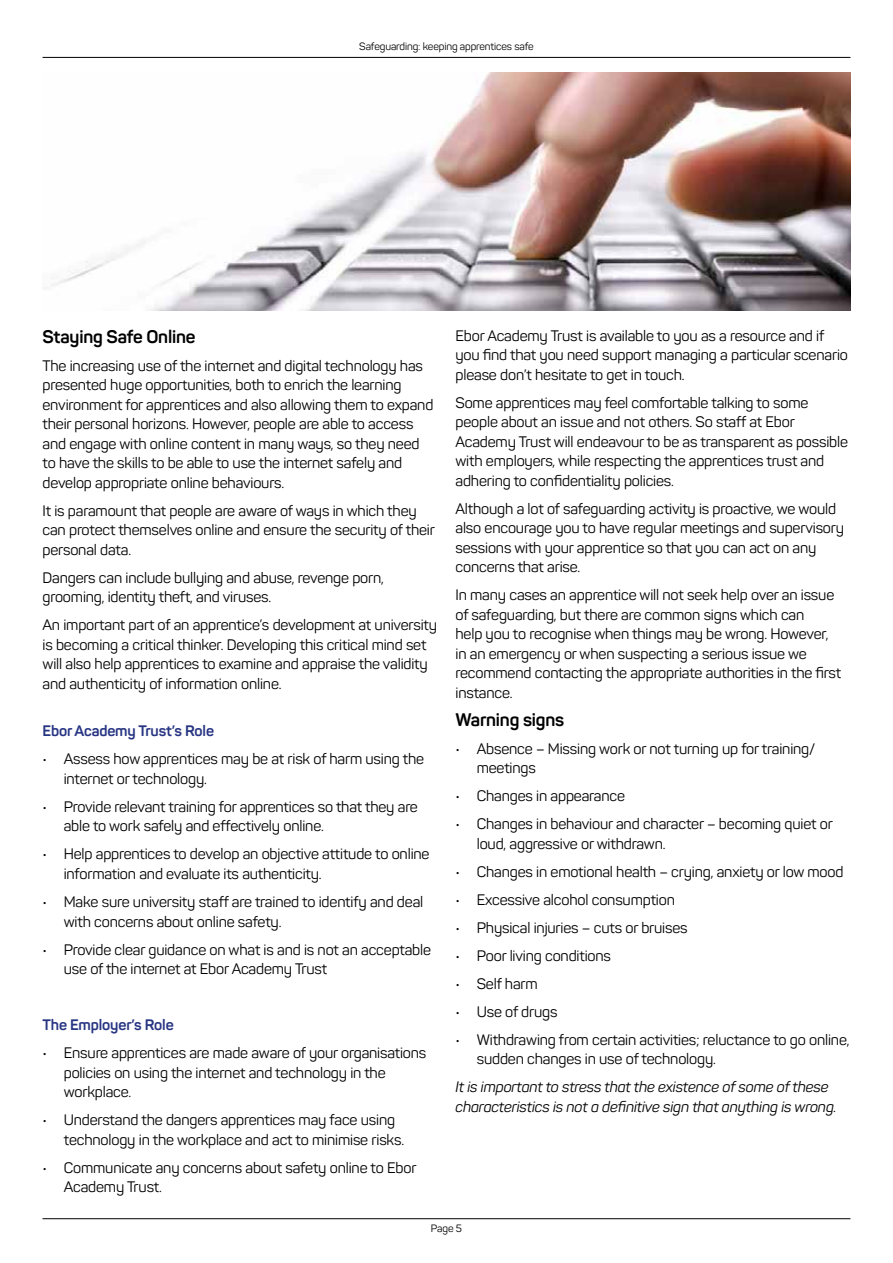
<style>
.page{position:relative;width:893px;height:1263px;background:#fff}
.page>*{position:absolute;margin:0;border:0;box-sizing:border-box;transform-origin:0 0}
.t1{font:700 18px "Panton";letter-spacing:-.01em;color:#000}
.t2{font:15px/19.5px "Panton";letter-spacing:-.01em;color:#000}
.t3{font:italic 15px/19.5px "Panton";letter-spacing:-.01em;color:#000}
.t4{font:700 15px "Panton";letter-spacing:-.01em;color:#283583}
.t5{font:10.5px "Panton";letter-spacing:-.01em;color:#000}
</style>
<div class="page">
<hr style="left:43px;top:57px;width:807px;height:1px;background:#000">
<hr style="left:43px;top:1218px;width:807px;height:1px;background:#000">
<img style="left:51px;top:72px;width:799px;height:238px">
<p class="t5" style="left:359px;top:40px;width:176px">Safeguarding: keeping apprentices safe</p>
<p class="t1" style="left:43px;top:325px;width:155px">Staying Safe Online</p>
<p class="t2" style="left:43px;top:356px;width:392px">The increasing use of the internet and digital technology has presented huge opportunities, both to enrich the learning environment for apprentices and also allowing them to expand their personal horizons. However, people are able to access and engage with online content in many ways, so they need to have the skills to be able to use the internet safely and develop appropriate online behaviours.</p>
<p class="t2" style="left:43px;top:501px;width:394px">It is paramount that people are aware of ways in which they can protect themselves online and ensure the security of their personal data.</p>
<p class="t2" style="left:43px;top:568px;width:343px">Dangers can include bullying and abuse, revenge porn, grooming, identity theft, and viruses.</p>
<p class="t2" style="left:43px;top:615px;width:396px">An important part of an apprentice’s development at university is becoming a critical thinker. Developing this critical mind set will also help apprentices to examine and appraise the validity and authenticity of information online.</p>
<p class="t4" style="left:43px;top:722px;width:173px">Ebor Academy Trust’s Role</p>
<p class="t2" style="left:64px;top:749px;width:362px;text-indent:-21px">• Assess how apprentices may be at risk of harm using the internet or technology.</p>
<p class="t2" style="left:64px;top:797px;width:356px;text-indent:-21px">• Provide relevant training for apprentices so that they are able to work safely and effectively online.</p>
<p class="t2" style="left:64px;top:844px;width:367px;text-indent:-21px">• Help apprentices to develop an objective attitude to online information and evaluate its authenticity.</p>
<p class="t2" style="left:64px;top:892px;width:361px;text-indent:-21px">• Make sure university staff are trained to identify and deal with concerns about online safety.</p>
<p class="t2" style="left:64px;top:939px;width:369px;text-indent:-21px">• Provide clear guidance on what is and is not an acceptable use of the internet at Ebor Academy Trust</p>
<p class="t4" style="left:43px;top:1015px;width:133px">The Employer’s Role</p>
<p class="t2" style="left:64px;top:1043px;width:364px;text-indent:-21px">• Ensure apprentices are made aware of your organisations policies on using the internet and technology in the workplace.</p>
<p class="t2" style="left:64px;top:1110px;width:342px;text-indent:-21px">• Understand the dangers apprentices may face using technology in the workplace and act to minimise risks.</p>
<p class="t2" style="left:64px;top:1157px;width:354px;text-indent:-21px">• Communicate any concerns about safety online to Ebor<br>Academy Trust.</p>
<p class="t2" style="left:455px;top:326px;width:394px">Ebor Academy Trust is available to you as a resource and if you find that you need support managing a particular scenario please don’t hesitate to get in touch.</p>
<p class="t2" style="left:455px;top:393px;width:394px">Some apprentices may feel comfortable talking to some people about an issue and not others. So staff at Ebor Academy Trust will endeavour to be as transparent as possible with employers, while respecting the apprentices trust and adhering to confidentiality policies.</p>
<p class="t2" style="left:455px;top:499px;width:390px">Although a lot of safeguarding activity is proactive, we would also encourage you to have regular meetings and supervisory sessions with your apprentice so that you can act on any concerns that arise.</p>
<p class="t2" style="left:455px;top:585px;width:387px">In many cases an apprentice will not seek help over an issue of safeguarding, but there are common signs which can<br>help you to recognise when things may be wrong. However, in an emergency or when suspecting a serious issue we recommend contacting the appropriate authorities in the first instance.</p>
<p class="t1" style="left:455px;top:708px;width:110px">Warning signs</p>
<p class="t2" style="left:477px;top:739px;width:340px;text-indent:-21px">• Absence – Missing work or not turning up for training/ meetings</p>
<p class="t2" style="left:455px;top:786px;width:171px">• Changes in appearance</p>
<p class="t2" style="left:477px;top:814px;width:358px;text-indent:-21px">• Changes in behaviour and character – becoming quiet or loud, aggressive or withdrawn.</p>
<p class="t2" style="left:455px;top:862px;width:390px">• Changes in emotional health – crying, anxiety or low mood</p>
<p class="t2" style="left:455px;top:890px;width:221px">• Excessive alcohol consumption</p>
<p class="t2" style="left:455px;top:918px;width:234px">• Physical injuries – cuts or bruises</p>
<p class="t2" style="left:455px;top:946px;width:157px">• Poor living conditions</p>
<p class="t2" style="left:455px;top:974px;width:84px">• Self harm</p>
<p class="t2" style="left:455px;top:1002px;width:104px">• Use of drugs</p>
<p class="t2" style="left:477px;top:1030px;width:374px;text-indent:-21px">• Withdrawing from certain activities; reluctance to go online, sudden changes in use of technology.</p>
<p class="t3" style="left:455px;top:1077px;width:383px">It is important to stress that the existence of some of these characteristics is not a definitive sign that anything is wrong.</p>
<p class="t5" style="left:431px;top:1222px;width:33px">Page 5</p>
</div>
